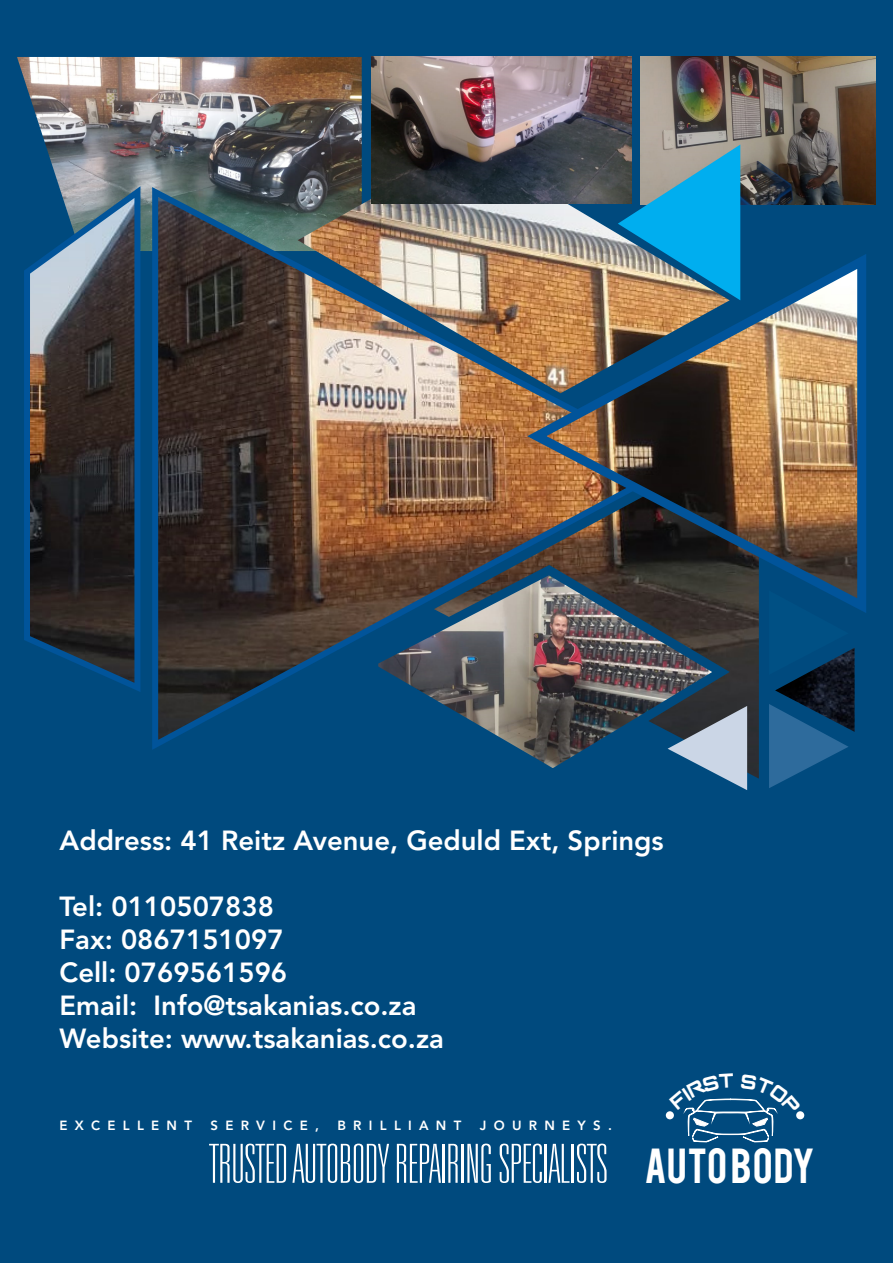
<style>
.page{position:relative;width:893px;height:1263px;background:#004a7e}
.page>*{position:absolute;margin:0;border:0;box-sizing:border-box;transform-origin:0 0}
.t1{font:100 ultra-condensed 54px "Univers LT Std";color:#fff}
.t2{font:38.7px "Bebas";letter-spacing:.005em;color:#fff}
.t3{font:800 27.45px/33px "Avenir";color:#fff}
.t4{font:800 13.2px "Avenir";letter-spacing:.55em;color:#fff}
</style>
<div class="page">
<img style="left:17px;top:57px;width:345px;height:194px">
<img style="left:640px;top:57px;width:236px;height:147px">
<img style="left:147px;top:184px;width:371px;height:566px">
<img style="left:434px;top:434px;width:325px;height:345px">
<img style="left:518px;top:246px;width:348px;height:372px">
<img style="left:298px;top:145px;width:432px;height:248px">
<svg style="left:354px;top:560px;width:384px;height:219px"></svg>
<svg style="left:769px;top:704px;width:79px;height:84px"></svg>
<img style="left:775px;top:648px;width:80px;height:84px">
<svg style="left:668px;top:706px;width:79px;height:84px"></svg>
<svg style="left:769px;top:590px;width:79px;height:85px"></svg>
<svg style="left:21px;top:184px;width:125px;height:508px"></svg>
<img style="left:372px;top:57px;width:260px;height:146px">
<div style="left:666px;top:1111px;width:8px;height:8px;background:#fff;border-radius:50%"></div>
<div style="left:796px;top:1111px;width:8px;height:8px;background:#fff;border-radius:50%"></div>
<svg style="left:618px;top:145px;width:122px;height:155px;background:#469cb8"></svg>
<svg style="left:669px;top:1098px;width:132px;height:44px"></svg>
<p class="t3" style="left:60px;top:824px;width:606px">Address: 41 Reitz Avenue, Geduld Ext, Springs</p>
<p class="t3" style="left:60px;top:890px;width:359px">Tel: 0110507838<br>Fax: 0867151097<br>Cell: 0769561596<br>Email: Info@tsakanias.co.za</p>
<p class="t3" style="left:60px;top:1022px;width:386px">Website: www.tsakanias.co.za</p>
<p class="t4" style="left:60px;top:1118px;width:134px">EXCELLENT</p>
<p class="t4" style="left:210px;top:1118px;width:110px">SERVICE,</p>
<p class="t4" style="left:337px;top:1118px;width:125px">BRILLIANT</p>
<p class="t4" style="left:480px;top:1118px;width:134px">JOURNEYS.</p>
<p class="t1" style="left:209px;top:1136px;width:400px">TRUSTED AUTOBODY REPAIRING SPECIALISTS</p>
<p class="t2" style="left:644px;top:1137px;width:172px">AUTO BODY</p>
</div>
